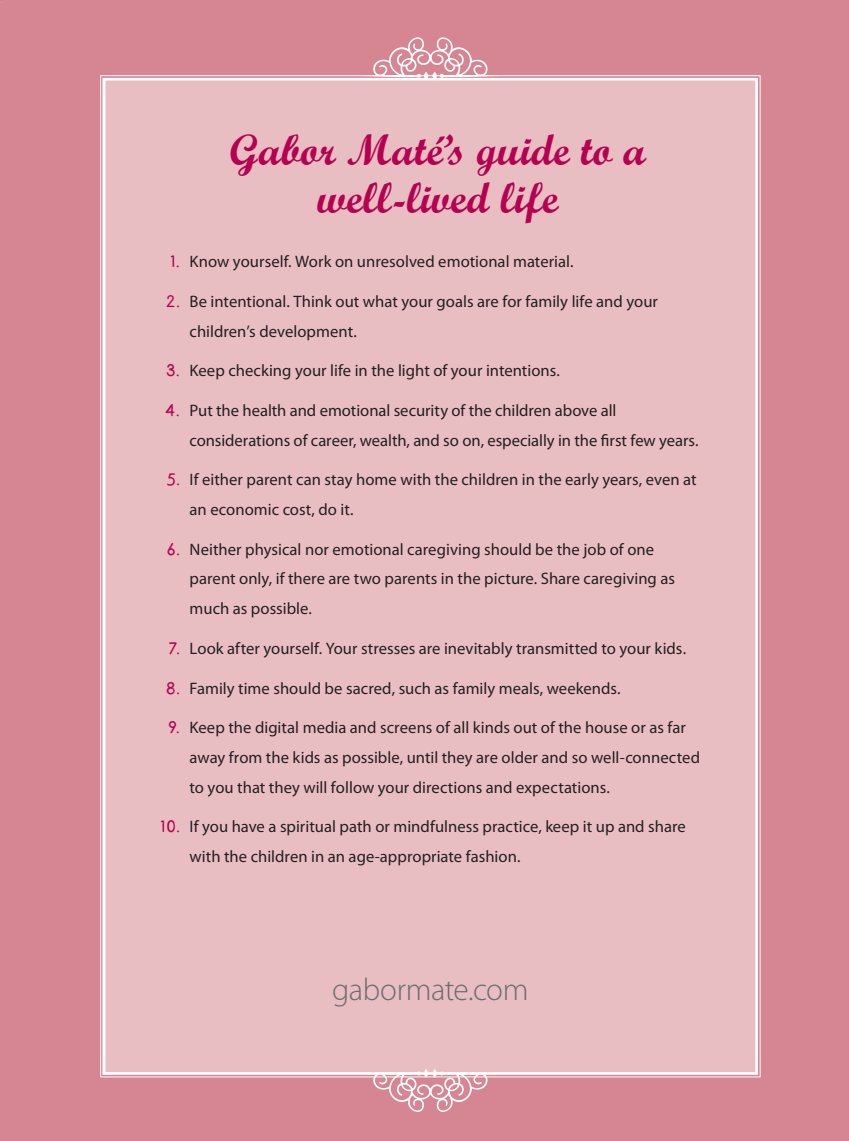
<style>
.page{position:relative;width:849px;height:1141px;background:#fff}
.page>*{position:absolute;margin:0;border:0;box-sizing:border-box;transform-origin:0 0}
.t1{font:43.75px/47.2px "Wrexham Script";color:#b60150;text-align:center}
.t2{font:300 31.5px "Myriad Pro";letter-spacing:-.015em;color:#6c6d70}
.t3{font:16.62px/29.8px "Myriad Pro";color:#231f20}
.s1{font-family:"Coarse Rounded";font-size:16.1px;color:#b60150}
</style>
<div class="page">
<div style="left:0;top:0;width:848px;height:1141px;background:#d68693"></div>
<div style="left:100px;top:75px;width:660px;height:1003px;background:#e9bec2"></div>
<svg style="left:360px;top:1069px;width:140px;height:43px"></svg>
<svg style="left:360px;top:37px;width:140px;height:43px"></svg>
<p class="t1" style="left:230px;top:126px;width:417px">Gabor Maté’s guide to a well-lived life</p>
<p class="t3" style="left:170px;top:246px;width:405px"><span class="s1">1.</span> Know yourself. Work on unresolved emotional material.</p>
<p class="t3" style="left:189px;top:286px;width:470px;text-indent:-24px"><span class="s1">2.</span> Be intentional. Think out what your goals are for family life and your children’s development.</p>
<p class="t3" style="left:165px;top:355px;width:396px"><span class="s1">3.</span> Keep checking your life in the light of your intentions.</p>
<p class="t3" style="left:189px;top:395px;width:510px;text-indent:-25px"><span class="s1">4.</span> Put the health and emotional security of the children above all considerations of career, wealth, and so on, especially in the first few years.</p>
<p class="t3" style="left:189px;top:465px;width:508px;text-indent:-24px"><span class="s1">5.</span> If either parent can stay home with the children in the early years, even at an economic cost, do it.</p>
<p class="t3" style="left:189px;top:534px;width:486px;text-indent:-23px"><span class="s1">6.</span> Neither physical nor emotional caregiving should be the job of one parent only, if there are two parents in the picture. Share caregiving as much as possible.</p>
<p class="t3" style="left:168px;top:633px;width:519px"><span class="s1">7.</span> Look after yourself. Your stresses are inevitably transmitted to your kids.</p>
<p class="t3" style="left:166px;top:673px;width:456px"><span class="s1">8.</span> Family time should be sacred, such as family meals, weekends.</p>
<p class="t3" style="left:189px;top:712px;width:512px;text-indent:-22px"><span class="s1">9.</span> Keep the digital media and screens of all kinds out of the house or as far away from the kids as possible, until they are older and so well-connected to you that they will follow your directions and expectations.</p>
<p class="t3" style="left:189px;top:812px;width:497px;text-indent:-30px"><span class="s1">10.</span> If you have a spiritual path or mindfulness practice, keep it up and share with the children in an age-appropriate fashion.</p>
<p class="t2" style="left:332px;top:970px;width:197px">gabormate.com</p>
</div>
